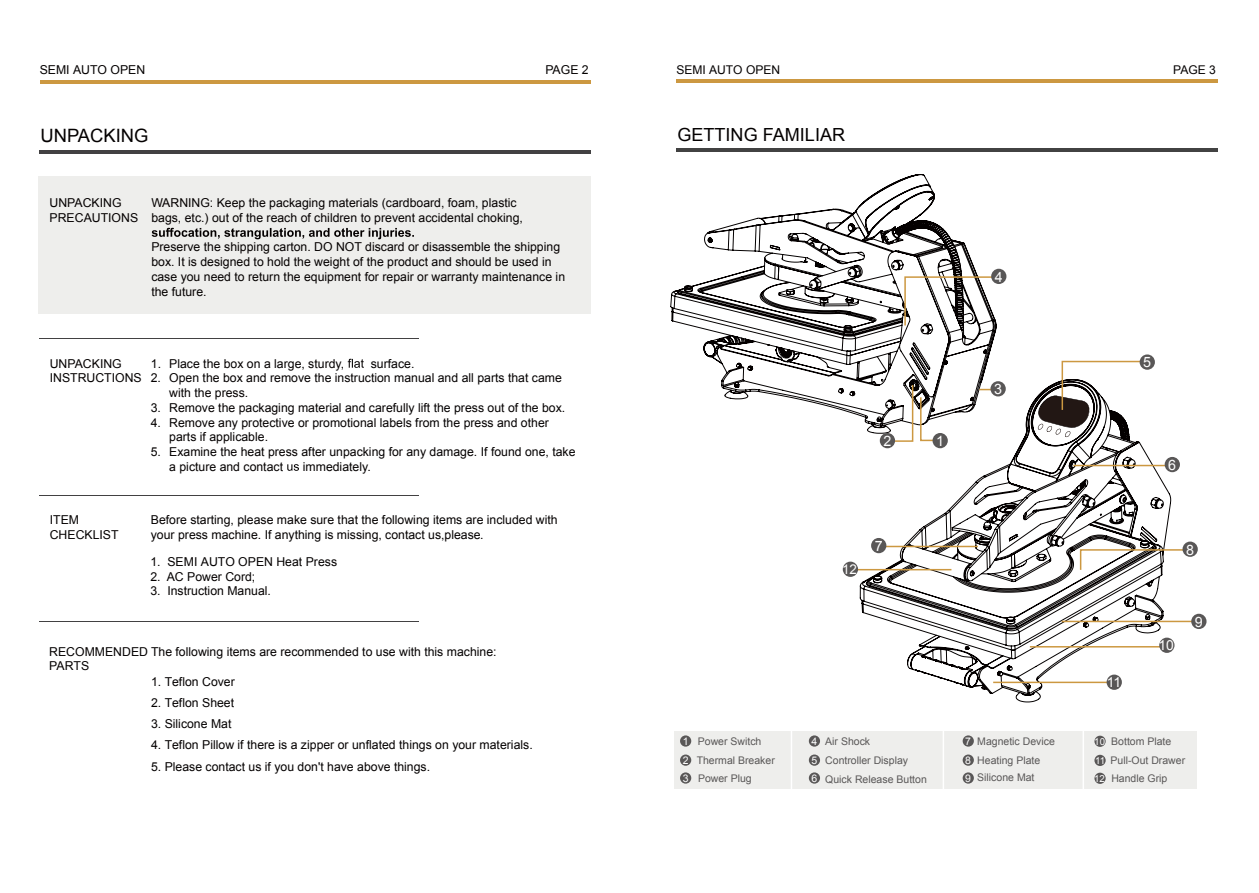
<style>
.page{position:relative;width:1259px;height:893px;background:#fff}
.page>*{position:absolute;margin:0;border:0;box-sizing:border-box;transform-origin:0 0}
.t1{font:18.45px "Arial";color:#040000}
.t2{font:18px "Arial";color:#040000}
.t3{font:14.25px "Arial";color:#fff}
.t4{font:13.8px "Arial";color:#fff}
.t5{font:13.5px "Arial";color:#fff}
.t6{font:12.3px/14.7px "Arial";color:#040000}
.t7{font:12px "Arial";color:#040000}
.t8{font:10.5px/19.2px "Arial";color:#595757}
.t9{font:10.5px/19px "Arial";color:#fff}
.t10{font:9.6px/19px "Arial";color:#fff}
</style>
<div class="page">
<div style="left:674px;top:731px;width:523px;height:58px;background:#eeeeec"></div>
<svg style="left:348px;top:359px;width:16px;height:9px"></svg>
<svg style="left:287px;top:464px;width:12px;height:7px"></svg>
<hr style="left:40px;top:338px;width:379px;height:1px;background:#424142">
<hr style="left:40px;top:80px;width:550px;height:3px;background:#cc9841">
<hr style="left:39px;top:150px;width:551px;height:3px;background:#424142">
<div style="left:38px;top:176px;width:553px;height:138px;background:#eeeeec"></div>
<svg style="left:152px;top:228px;width:262px;height:11px"></svg>
<hr style="left:40px;top:495px;width:379px;height:1px;background:#424142">
<hr style="left:39px;top:621px;width:379px;height:1px;background:#424142">
<hr style="left:676px;top:80px;width:541px;height:3px;background:#cc9841">
<hr style="left:676px;top:149px;width:542px;height:3px;background:#424242">
<svg style="left:670px;top:174px;width:327px;height:242px"></svg>
<svg style="left:903px;top:276px;width:99px;height:51px"></svg>
<div style="left:680px;top:735px;width:11px;height:12px;background:#595757;border-radius:50%"></div>
<div style="left:680px;top:754px;width:11px;height:12px;background:#595757;border-radius:50%"></div>
<div style="left:680px;top:772px;width:11px;height:12px;background:#595757;border-radius:50%"></div>
<div style="left:809px;top:735px;width:11px;height:12px;background:#595757;border-radius:50%"></div>
<div style="left:809px;top:754px;width:11px;height:12px;background:#595757;border-radius:50%"></div>
<div style="left:809px;top:772px;width:11px;height:12px;background:#595757;border-radius:50%"></div>
<div style="left:962px;top:735px;width:12px;height:12px;background:#595757;border-radius:50%"></div>
<div style="left:962px;top:754px;width:12px;height:12px;background:#595757;border-radius:50%"></div>
<div style="left:962px;top:772px;width:12px;height:12px;background:#595757;border-radius:50%"></div>
<div style="left:1094px;top:736px;width:11px;height:11px;background:#595757;border-radius:50%"></div>
<div style="left:1094px;top:755px;width:11px;height:11px;background:#595757;border-radius:50%"></div>
<div style="left:1094px;top:773px;width:11px;height:11px;background:#595757;border-radius:50%"></div>
<div style="left:991px;top:269px;width:15px;height:15px;background:#595757;border-radius:50%"></div>
<svg style="left:859px;top:379px;width:312px;height:324px"></svg>
<hr style="left:1073px;top:465px;width:98px;height:1px;background:#cc9841">
<svg style="left:1030px;top:360px;width:117px;height:79px"></svg>
<svg style="left:1079px;top:548px;width:103px;height:23px"></svg>
<hr style="left:879px;top:546px;width:99px;height:1px;background:#cc9841">
<hr style="left:852px;top:569px;width:99px;height:1px;background:#cc9841">
<hr style="left:993px;top:682px;width:116px;height:1px;background:#cc9841">
<hr style="left:1061px;top:621px;width:132px;height:1px;background:#cc9841">
<hr style="left:1030px;top:646px;width:132px;height:1px;background:#cc9841">
<div style="left:871px;top:538px;width:15px;height:15px;background:#595757;border-radius:50%"></div>
<div style="left:1139px;top:354px;width:16px;height:16px;background:#595757;border-radius:50%"></div>
<div style="left:1164px;top:457px;width:16px;height:15px;background:#595757;border-radius:50%"></div>
<div style="left:1182px;top:542px;width:15px;height:15px;background:#595757;border-radius:50%"></div>
<div style="left:1191px;top:614px;width:15px;height:15px;background:#595757;border-radius:50%"></div>
<div style="left:1159px;top:638px;width:15px;height:15px;background:#595757;border-radius:50%"></div>
<div style="left:1106px;top:675px;width:16px;height:15px;background:#595757;border-radius:50%"></div>
<div style="left:843px;top:562px;width:15px;height:15px;background:#595757;border-radius:50%"></div>
<hr style="left:790px;top:729px;width:2px;height:62px;background:#fff">
<hr style="left:942px;top:729px;width:2px;height:62px;background:#fff">
<hr style="left:1082px;top:729px;width:2px;height:62px;background:#fff">
<p class="t6" style="left:40px;top:62px;width:107px">SEMI AUTO OPEN</p>
<p class="t6" style="left:545px;top:62px;width:45px">PAGE 2</p>
<h1 class="t1" style="left:40px;top:124px;width:109px">UNPACKING</h1>
<p class="t6" style="left:50px;top:196px;width:90px">UNPACKING<br>PRECAUTIONS</p>
<p class="t6" style="left:151px;top:196px;width:373px">WARNING: Keep the packaging materials (cardboard, foam, plastic bags, etc.) out of the reach of children to prevent accidental choking,</p>
<p class="t6" style="left:151px;top:240px;width:415px">Preserve the shipping carton. DO NOT discard or disassemble the shipping box. It is designed to hold the weight of the product and should be used in case you need to return the equipment for repair or warranty maintenance in the future.</p>
<p class="t6" style="left:50px;top:356px;width:93px">UNPACKING<br>INSTRUCTIONS</p>
<p class="t6" style="left:151px;top:356px;width:195px">1. Place the box on a large, sturdy,</p>
<p class="t6" style="left:371px;top:356px;width:45px">surface.</p>
<p class="t6" style="left:169px;top:371px;width:394px;text-indent:-18px">2. Open the box and remove the instruction manual and all parts that came with the press.</p>
<p class="t6" style="left:151px;top:400px;width:416px">3. Remove the packaging material and carefully lift the press out of the box.</p>
<p class="t6" style="left:169px;top:415px;width:381px;text-indent:-18px">4. Remove any protective or promotional labels from the press and other parts if applicable.</p>
<p class="t6" style="left:169px;top:444px;width:408px;text-indent:-18px">5. Examine the heat press after unpacking for any damage. If found one, take a picture and contact</p>
<p class="t6" style="left:303px;top:459px;width:69px">immediately.</p>
<p class="t6" style="left:50px;top:513px;width:70px">ITEM<br>CHECKLIST</p>
<p class="t6" style="left:151px;top:513px;width:408px">Before starting, please make sure that the following items are included with your press machine. If anything is missing, contact us,please.</p>
<p class="t6" style="left:150px;top:554px;width:188px">1. SEMI AUTO OPEN Heat Press</p>
<p class="t6" style="left:150px;top:569px;width:106px">2. AC Power Cord;</p>
<p class="t6" style="left:150px;top:584px;width:122px">3. Instruction Manual.</p>
<p class="t6" style="left:49px;top:645px;width:449px">RECOMMENDED The following items are recommended to use with this machine:</p>
<p class="t6" style="left:151px;top:674px;width:85px">1. Teflon Cover</p>
<p class="t6" style="left:151px;top:695px;width:85px">2. Teflon Sheet</p>
<p class="t6" style="left:151px;top:717px;width:82px">3. Silicone Mat</p>
<p class="t6" style="left:151px;top:738px;width:383px">4. Teflon Pillow if there is a zipper or unflated things on your materials.</p>
<p class="t6" style="left:151px;top:759px;width:281px">5. Please contact us if you don't have above things.</p>
<p class="t6" style="left:49px;top:659px;width:41px">PARTS</p>
<p class="t7" style="left:676px;top:62px;width:105px">SEMI AUTO OPEN</p>
<p class="t7" style="left:1173px;top:62px;width:44px">PAGE 3</p>
<h2 class="t2" style="left:677px;top:123px;width:169px">GETTING FAMILIAR</h2>
<p class="t9" style="left:682px;top:732px;width:7px">1<br>2</p>
<p class="t9" style="left:682px;top:769px;width:7px">3</p>
<p class="t8" style="left:696px;top:732px;width:80px">Power Switch<br>Thermal Breaker</p>
<p class="t8" style="left:698px;top:768px;width:55px">Power Plug</p>
<p class="t3" style="left:994px;top:267px;width:9px">4</p>
<p class="t3" style="left:883px;top:432px;width:9px">2</p>
<p class="t3" style="left:936px;top:432px;width:9px">1</p>
<p class="t3" style="left:994px;top:380px;width:9px">3</p>
<p class="t3" style="left:1143px;top:353px;width:9px">5</p>
<p class="t3" style="left:1168px;top:456px;width:9px">6</p>
<p class="t5" style="left:842px;top:560px;width:16px">12</p>
<p class="t3" style="left:874px;top:537px;width:9px">7</p>
<p class="t9" style="left:811px;top:732px;width:7px">4<br>5</p>
<p class="t9" style="left:811px;top:769px;width:7px">6</p>
<p class="t8" style="left:825px;top:732px;width:46px">Air Shock</p>
<p class="t8" style="left:825px;top:751px;width:84px">Controller Display</p>
<p class="t8" style="left:825px;top:769px;width:103px">Quick Release Button</p>
<p class="t3" style="left:1186px;top:540px;width:9px">8</p>
<p class="t4" style="left:1107px;top:673px;width:16px">11</p>
<p class="t4" style="left:1158px;top:636px;width:17px">10</p>
<p class="t3" style="left:1194px;top:612px;width:9px">9</p>
<p class="t8" style="left:977px;top:731px;width:79px">Magnetic Device</p>
<p class="t8" style="left:1111px;top:732px;width:62px">Bottom Plate</p>
<p class="t9" style="left:965px;top:732px;width:7px">7<br>8</p>
<p class="t9" style="left:965px;top:769px;width:7px">9</p>
<p class="t10" style="left:1094px;top:732px;width:12px">10<br>11</p>
<p class="t10" style="left:1094px;top:769px;width:12px">12</p>
<p class="t8" style="left:977px;top:751px;width:65px">Heating Plate</p>
<p class="t8" style="left:1110px;top:751px;width:76px">Pull-Out Drawer</p>
<p class="t8" style="left:977px;top:768px;width:59px">Silicone Mat</p>
<p class="t8" style="left:1111px;top:769px;width:58px">Handle Grip</p>
</div>
